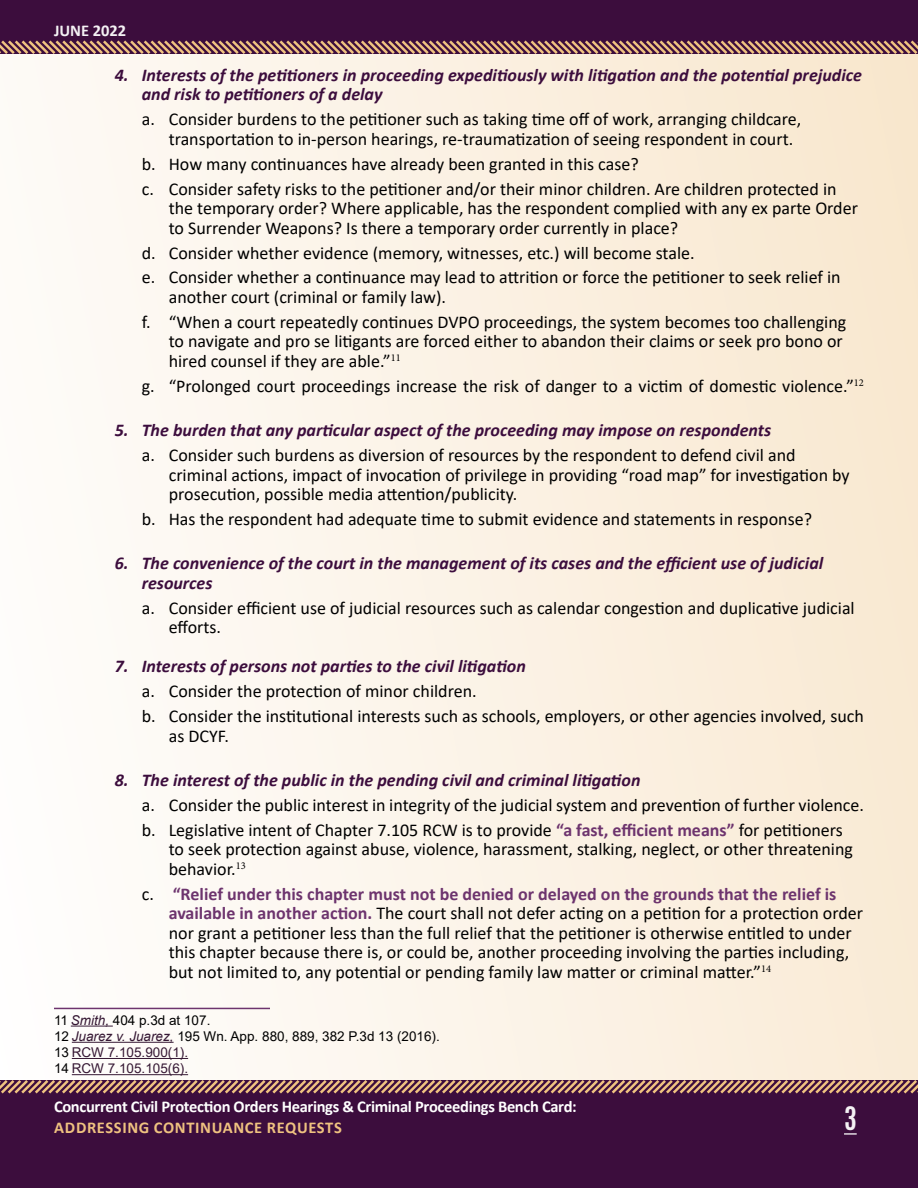
<style>
.page{position:relative;width:918px;height:1188px;background:#fff}
.page>*{position:absolute;margin:0;border:0;box-sizing:border-box;transform-origin:0 0}
.t1{font:700 27px "Antonio";color:#f4f1f4}
.t2{font:18px/19.5px "Calibri";color:#000}
.t3{font:italic 700 18px/19.5px "Calibri";color:#3c0d3d}
.t4{font:700 16.5px "Calibri";letter-spacing:-.02em;color:#fff}
.t5{font:700 16.5px "Calibri";letter-spacing:.04em;color:#efc280}
.t6{font:700 16.5px "Calibri";color:#f4f1f4}
.t7{font:13.5px/16.2px "Arial";color:#000}
.s1{font-weight:700;color:#6d346e}
.s2{font-style:italic;color:#361834}
.s3{color:#361834}
</style>
<div class="page">
<div style="left:0;top:0;width:918px;height:1187px;background:linear-gradient(to right,#fefdfb,#f9e9d2)"></div>
<div style="left:0;top:1080px;width:918px;height:108px;background:#3c0d3d"></div>
<svg style="left:0;top:1077px;width:918px;height:17px"></svg>
<hr style="left:54px;top:1008px;width:216px;height:1px;background:#6d346e">
<hr style="left:71px;top:1026px;width:42px;height:1px;background:#361834">
<hr style="left:72px;top:1042px;width:102px;height:1px;background:#361834">
<hr style="left:72px;top:1058px;width:116px;height:1px;background:#361834">
<hr style="left:72px;top:1074px;width:116px;height:1px;background:#361834">
<div style="left:0;top:0;width:918px;height:53px;background:#3c0d3d"></div>
<svg style="left:0;top:40px;width:918px;height:17px"></svg>
<svg style="left:844px;top:1133px;width:13px;height:2px"></svg>
<p class="t6" style="left:54px;top:19px;width:74px">JUNE 2022</p>
<p class="t3" style="left:142px;top:65px;width:722px;text-indent:-27px">4. Interests of the petitioners in proceeding expeditiously with litigation and the potential prejudice and risk to petitioners of a delay</p>
<p class="t2" style="left:169px;top:109px;width:634px;text-indent:-27px">a. Consider burdens to the petitioner such as taking time off of work, arranging childcare, transportation to in-person hearings, re-traumatization of seeing respondent in court.</p>
<p class="t2" style="left:142px;top:151px;width:696px;line-height:24.9px">b. How many continuances have already been granted in this case?<br>c. Consider safety risks to the petitioner and/or their minor children. Are children protected in</p>
<p class="t2" style="left:169px;top:198px;width:691px">the temporary order? Where applicable, has the respondent complied with any ex parte Order to Surrender Weapons? Is there a temporary order currently in place?</p>
<p class="t2" style="left:142px;top:240px;width:700px;line-height:24.9px">d. Consider whether evidence (memory, witnesses, etc.) will become stale.<br>e. Consider whether a continuance may lead to attrition or force the petitioner to seek relief in</p>
<p class="t2" style="left:142px;top:284px;width:706px;line-height:24.9px;text-indent:27px">another court (criminal or family law).<br>f. “When a court repeatedly continues DVPO proceedings, the system becomes too challenging</p>
<p class="t2" style="left:169px;top:331px;width:676px">to navigate and pro se litigants are forced either to abandon their claims or seek pro bono or hired counsel if they are able.”<sup>11</sup></p>
<p class="t2" style="left:142px;top:376px;width:724px">g. “Prolonged court proceedings increase the risk of danger to a victim of domestic violence.”<sup>12</sup></p>
<p class="t3" style="left:115px;top:420px;width:658px">5. The burden that any particular aspect of the proceeding may impose on respondents</p>
<p class="t2" style="left:169px;top:445px;width:683px;text-indent:-27px">a. Consider such burdens as diversion of resources by the respondent to defend civil and criminal actions, impact of invocation of privilege in providing “road map” for investigation by prosecution, possible media attention/publicity.</p>
<p class="t2" style="left:142px;top:509px;width:672px">b. Has the respondent had adequate time to submit evidence and statements in response?</p>
<p class="t3" style="left:142px;top:553px;width:683px;text-indent:-27px">6. The convenience of the court in the management of its cases and the efficient use of judicial resources</p>
<p class="t2" style="left:169px;top:598px;width:688px;text-indent:-27px">a. Consider efficient use of judicial resources such as calendar congestion and duplicative judicial efforts.</p>
<p class="t3" style="left:115px;top:656px;width:413px">7. Interests of persons not parties to the civil litigation</p>
<p class="t2" style="left:142px;top:678px;width:724px;line-height:24.9px">a. Consider the protection of minor children.<br>b. Consider the institutional interests such as schools, employers, or other agencies involved, such</p>
<p class="t2" style="left:169px;top:725px;width:62px">as DCYF.</p>
<p class="t3" style="left:115px;top:770px;width:527px">8. The interest of the public in the pending civil and criminal litigation</p>
<p class="t2" style="left:142px;top:792px;width:724px;line-height:24.9px">a. Consider the public interest in integrity of the judicial system and prevention of further violence. b. Legislative intent of Chapter 7.105 RCW is to provide <span class="s1">“a fast, efficient means”</span> for petitioners</p>
<p class="t2" style="left:169px;top:839px;width:686px">to seek protection against abuse, violence, harassment, stalking, neglect, or other threatening behavior.<sup>13</sup></p>
<p class="t2" style="left:169px;top:884px;width:696px;text-indent:-27px">c. <span class="s1">“Relief under this chapter must not be denied or delayed on the grounds that the relief is available in another action.</span> The court shall not defer acting on a petition for a protection order nor grant a petitioner less than the full relief that the petitioner is otherwise entitled to under this chapter because there is, or could be, another proceeding involving the parties including, but not limited to, any potential or pending family law matter or criminal matter.”<sup>14</sup></p>
<p class="t7" style="left:54px;top:1012px;width:387px">11 <span class="s2">Smith,</span> 404 p.3d at 107.<br>12 <span class="s2">Juarez v. Juarez,</span> 195 Wn. App. 880, 889, 382 P.3d 13 (2016).<br>13 <span class="s3">RCW 7.105.900(1).<br></span>14 <span class="s3">RCW 7.105.105(6).</span></p>
<p class="t4" style="left:54px;top:1095px;width:524px">Concurrent Civil Protection Orders Hearings &amp; Criminal Proceedings Bench Card:</p>
<p class="t5" style="left:54px;top:1116px;width:289px">ADDRESSING CONTINUANCE REQUESTS</p>
<h1 class="t1" style="left:844px;top:1098px;width:14px">3</h1>
</div>
